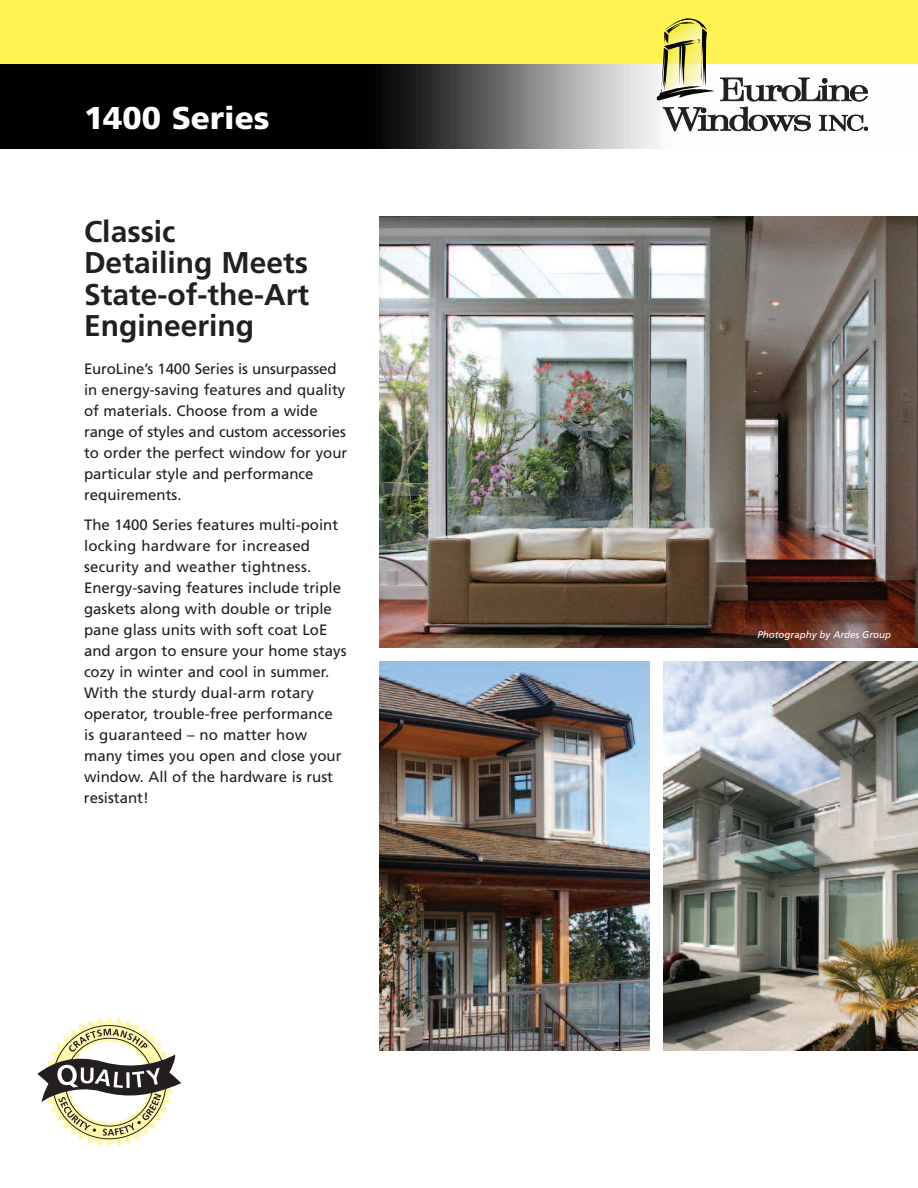
<style>
.page{position:relative;width:918px;height:1188px;background:#fff}
.page>*{position:absolute;margin:0;border:0;box-sizing:border-box;transform-origin:0 0}
.t1{font:900 31.5px "Frutiger";color:#fff}
.t2{font:700 30px/31.5px "Frutiger";color:#231f20}
.t3{font:15px/21px "Frutiger";color:#231f20}
.t4{font:italic 9.75px "Frutiger";color:#fff}
</style>
<div class="page">
<div style="left:0;top:0;width:918px;height:64px;background:#fff353"></div>
<img style="left:0;top:64px;width:857px;height:84px">
<svg style="left:37px;top:1017px;width:144px;height:131px"></svg>
<svg style="left:657px;top:18px;width:211px;height:113px"></svg>
<img style="left:379px;top:216px;width:539px;height:432px">
<img style="left:379px;top:662px;width:271px;height:388px">
<img style="left:663px;top:662px;width:255px;height:388px">
<h1 class="t1" style="left:84px;top:106px;width:187px">1400 Series</h1>
<h2 class="t2" style="left:84px;top:218px;width:227px">Classic<br>Detailing Meets<br>State-of-the-Art<br>Engineering</h2>
<p class="t3" style="left:84px;top:359px;width:265px">EuroLine’s 1400 Series is unsurpassed in energy-saving features and quality of materials. Choose from a wide range of styles and custom accessories to order the perfect window for your particular style and performance requirements.</p>
<p class="t3" style="left:84px;top:515px;width:264px">The 1400 Series features multi-point locking hardware for increased security and weather tightness.<br>Energy-saving features include triple gaskets along with double or triple pane glass units with soft coat LoE and argon to ensure your home stays cozy in winter and cool in summer.<br>With the sturdy dual-arm rotary operator, trouble-free performance is guaranteed – no matter how many times you open and close your window. All of the hardware is rust resistant!</p>
<p class="t4" style="left:758px;top:630px;width:135px">Photography by Ardes Group</p>
</div>
